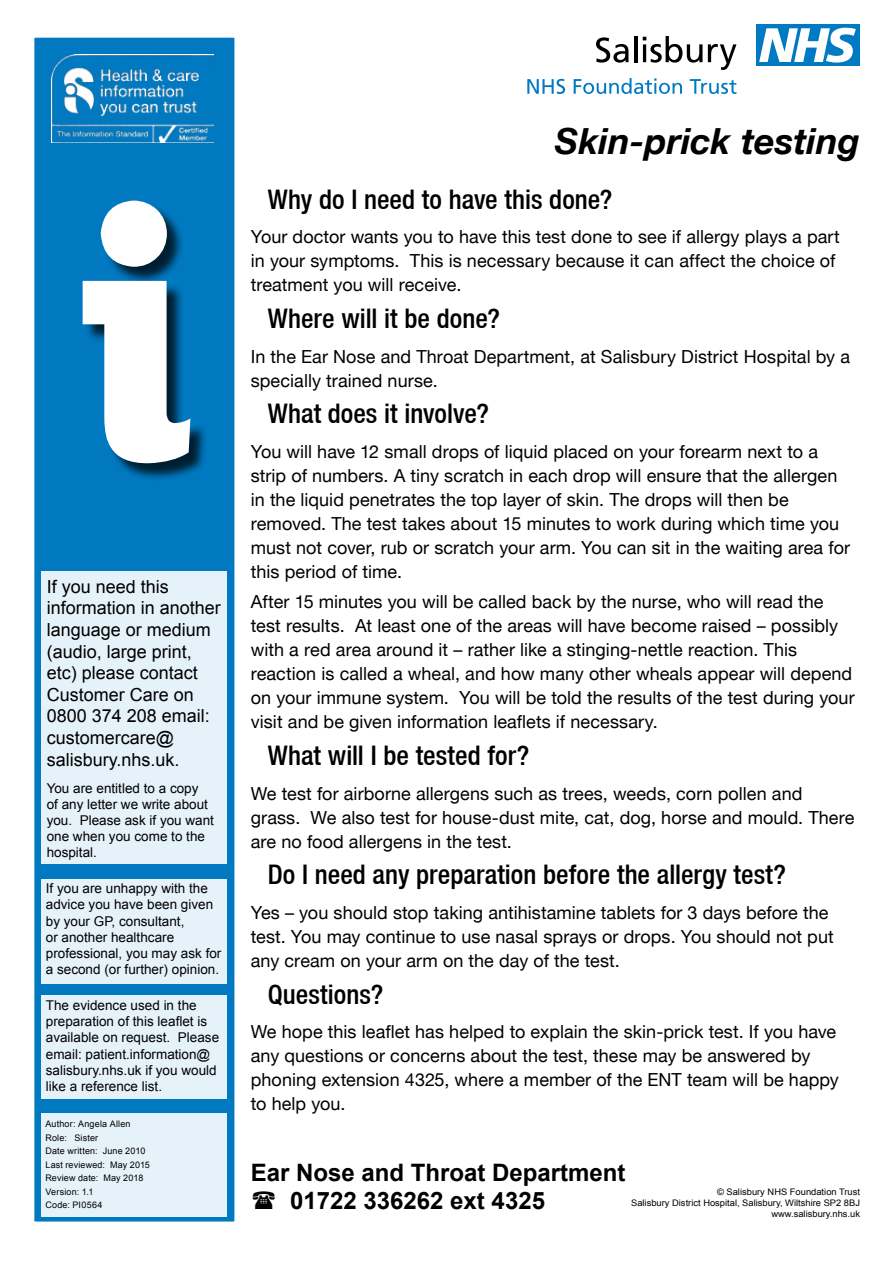
<style>
.page{position:relative;width:893px;height:1263px;background:#fff}
.page>*{position:absolute;margin:0;border:0;box-sizing:border-box;transform-origin:0 0}
.t1{font:370.5px "FS Lola Extra Bold Regular";color:#fff}
.t2{font:italic 700 36px "Helvetica Neue LT";letter-spacing:.005em;color:#000}
.t3{font:500 condensed 27px "Helvetica Neue LT";color:#000}
.t4{font:700 24px/28.8px "Arial";color:#000}
.t5{font:18px/24px "Helvetica Neue LT";letter-spacing:.005em;color:#000}
.t6{font:18px/21.6px "Arial";color:#000}
.t7{font:13.5px/16.2px "Arial";color:#000}
.t8{font:9px/13.5px "Arial";letter-spacing:.02em;color:#000}
.t9{font:9px/10.8px "Arial";color:#000;text-align:right;scale:1.04 1}
</style>
<div class="page">
<div style="left:33px;top:36px;width:203px;height:1187px;background:#0079c1;border:2px solid #fff"></div>
<div style="left:42px;top:571px;width:185px;height:292px;background:#e6f2f9"></div>
<div style="left:42px;top:996px;width:185px;height:103px;background:#e6f2f9"></div>
<div style="left:42px;top:1113px;width:185px;height:103px;background:#e6f2f9"></div>
<svg style="left:596px;top:37px;width:33px;height:26px"></svg>
<hr style="left:634px;top:36px;width:3px;height:26px;background:#000">
<svg style="left:643px;top:36px;width:59px;height:27px"></svg>
<svg style="left:708px;top:44px;width:28px;height:26px"></svg>
<div style="left:756px;top:24px;width:104px;height:42px;background:#007ac2"></div>
<svg style="left:759px;top:28px;width:97px;height:35px"></svg>
<svg style="left:527px;top:79px;width:38px;height:15px"></svg>
<svg style="left:574px;top:78px;width:108px;height:16px"></svg>
<svg style="left:690px;top:79px;width:46px;height:15px"></svg>
<div style="left:42px;top:879px;width:185px;height:104px;background:#e6f2f9"></div>
<div style="left:85px;top:203px;width:124px;height:279px;background:#000;opacity:.75"></div>
<img style="left:51px;top:54px;width:163px;height:88px">
<h1 class="t1" style="left:75px;top:142px;width:126px">i</h1>
<p class="t6" style="left:47px;top:576px;width:176px">If you need this information in another language or medium (audio, large print, etc) please contact<br>Customer Care on<br>0800 374 208 email: customercare@ salisbury.nhs.uk.</p>
<p class="t7" style="left:47px;top:780px;width:169px">You are entitled to a copy<br>of any letter we write about you. Please ask if you want one when you come to the hospital.</p>
<p class="t7" style="left:46px;top:880px;width:177px">If you are unhappy with the advice you have been given by your GP, consultant,<br>or another healthcare professional, you may ask for a second (or further) opinion.</p>
<p class="t7" style="left:46px;top:997px;width:175px">The evidence used in the preparation of this leaflet is available on request. Please email: patient.information@ salisbury.nhs.uk if you would like a reference list.</p>
<p class="t8" style="left:45px;top:1117px;width:106px">Author: Angela Allen<br>Role: Sister<br>Date written: June 2010<br>Last reviewed: May 2015<br>Review date: May 2018<br>Version: 1.1<br>Code: PI0564</p>
<h2 class="t2" style="left:555px;top:118px;width:306px">Skin-prick testing</h2>
<h3 class="t3" style="left:268px;top:183px;width:346px">Why do I need to have this done?</h3>
<p class="t5" style="left:251px;top:225px;width:591px">Your doctor wants you to have this test done to see if allergy plays a part in your symptoms. This is necessary because it can affect the choice of treatment you will receive.</p>
<h3 class="t3" style="left:268px;top:302px;width:234px">Where will it be done?</h3>
<p class="t5" style="left:251px;top:344px;width:601px">In the Ear Nose and Throat Department, at Salisbury District Hospital by a specially trained nurse.</p>
<h3 class="t3" style="left:268px;top:398px;width:223px">What does it involve?</h3>
<p class="t5" style="left:251px;top:439px;width:601px">You will have 12 small drops of liquid placed on your forearm next to a strip of numbers. A tiny scratch in each drop will ensure that the allergen in the liquid penetrates the top layer of skin. The drops will then be removed. The test takes about 15 minutes to work during which time you must not cover, rub or scratch your arm. You can sit in the waiting area for this period of time.</p>
<p class="t5" style="left:251px;top:590px;width:605px">After 15 minutes you will be called back by the nurse, who will read the test results. At least one of the areas will have become raised – possibly with a red area around it – rather like a stinging-nettle reaction. This reaction is called a wheal, and how many other wheals appear will depend on your immune system. You will be told the results of the test during your visit and be given information leaflets if necessary.</p>
<h3 class="t3" style="left:268px;top:739px;width:263px">What will I be tested for?</h3>
<p class="t5" style="left:251px;top:781px;width:605px">We test for airborne allergens such as trees, weeds, corn pollen and grass. We also test for house-dust mite, cat, dog, horse and mould. There are no food allergens in the test.</p>
<h3 class="t3" style="left:268px;top:859px;width:520px">Do I need any preparation before the allergy test?</h3>
<p class="t5" style="left:251px;top:900px;width:584px">Yes – you should stop taking antihistamine tablets for 3 days before the test. You may continue to use nasal sprays or drops. You should not put any cream on your arm on the day of the test.</p>
<h3 class="t3" style="left:268px;top:978px;width:117px">Questions?</h3>
<p class="t5" style="left:251px;top:1020px;width:590px">We hope this leaflet has helped to explain the skin-prick test. If you have any questions or concerns about the test, these may be answered by phoning extension 4325, where a member of the ENT team will be happy to help you.</p>
<h3 class="t4" style="left:290px;top:1158px;width:337px;text-indent:-39px">Ear Nose and Throat Department<br>01722 336262 ext 4325</h3>
<p class="t9" style="left:631px;top:1186px;width:222px">© Salisbury NHS Foundation Trust<br>Salisbury District Hospital, Salisbury, Wiltshire SP2 8BJ www.salisbury.nhs.uk</p>
</div>
